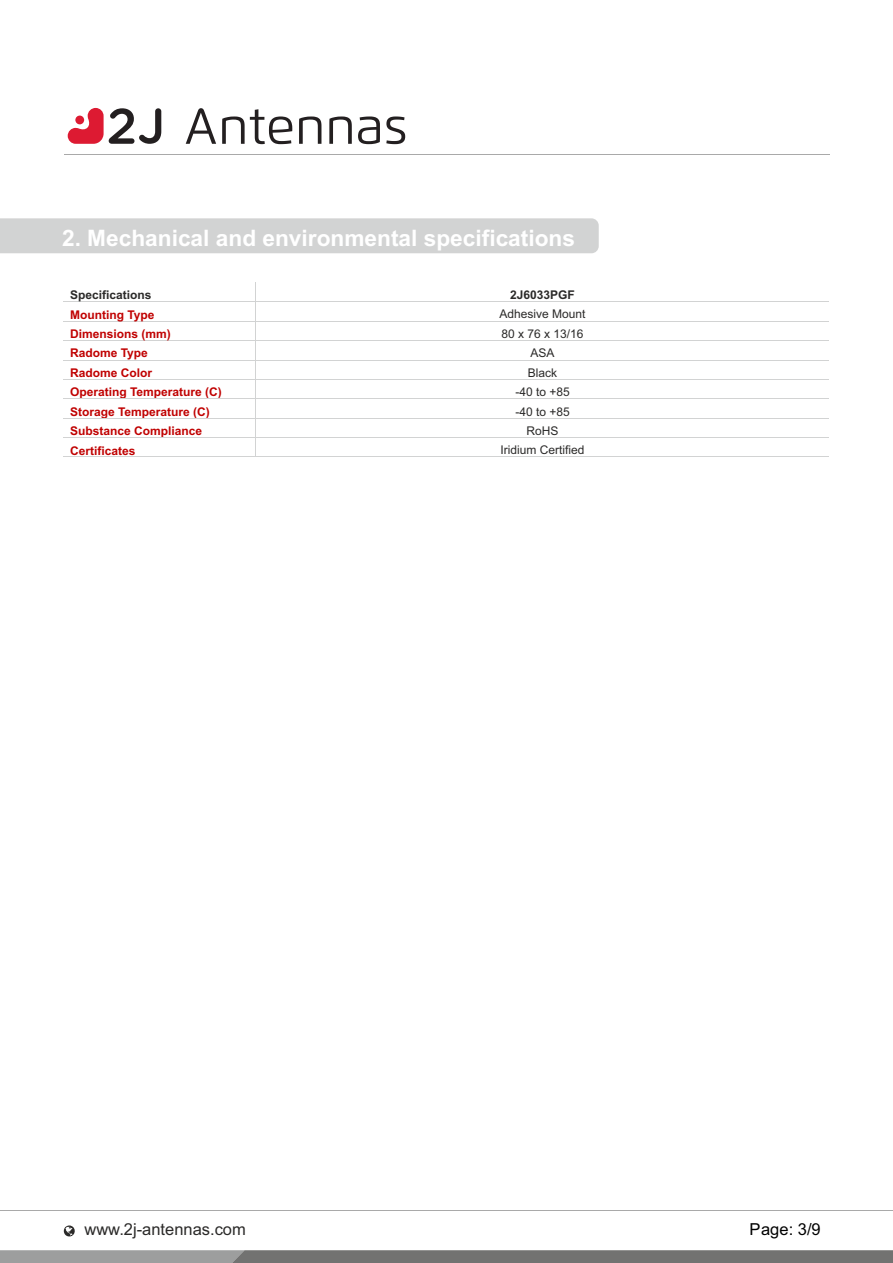
<style>
.page{position:relative;width:893px;height:1263px;background:#fff}
.page>*{position:absolute;margin:0;border:0;box-sizing:border-box;transform-origin:0 0}
.t1{font:700 22.65px "Arial";color:#fff}
.t2{font:16.5px "Arial";color:#2b2a29}
.t3{font:16.5px "Arial";color:#000}
.t4{font:700 12px/19.4px "Arial";color:#c00000}
.t5{font:12px/19.4px "Arial";color:#2b2a29;text-align:center}
.t6{font:700 12px "Arial";color:#2b2a29}
</style>
<div class="page">
<svg style="left:0;top:1250px;width:893px;height:13px"></svg>
<hr style="left:0;top:1210px;width:893px;height:1px;background:#a9a9a9">
<svg style="left:63px;top:1225px;width:12px;height:11px"></svg>
<div style="left:0;top:218px;width:599px;height:35px;background:#d2d3d3"></div>
<hr style="left:64px;top:302px;width:765px;height:1px;background:#d2d3d3">
<hr style="left:64px;top:321px;width:765px;height:1px;background:#d2d3d3">
<hr style="left:64px;top:341px;width:765px;height:1px;background:#d2d3d3">
<hr style="left:64px;top:360px;width:765px;height:1px;background:#d2d3d3">
<hr style="left:64px;top:379px;width:765px;height:1px;background:#d2d3d3">
<hr style="left:255px;top:282px;width:1px;height:175px;background:#d2d3d3">
<hr style="left:64px;top:398px;width:765px;height:1px;background:#d2d3d3">
<hr style="left:64px;top:418px;width:765px;height:1px;background:#d2d3d3">
<hr style="left:63px;top:437px;width:766px;height:1px;background:#d2d3d3">
<hr style="left:63px;top:456px;width:766px;height:1px;background:#d2d3d3">
<hr style="left:64px;top:154px;width:765px;height:1px;background:#a9a9a9">
<svg style="left:68px;top:108px;width:93px;height:36px"></svg>
<div style="left:75px;top:116px;width:9px;height:8px;background:#dd1a32;border-radius:50%"></div>
<svg style="left:186px;top:108px;width:219px;height:36px"></svg>
<h1 class="t1" style="left:62px;top:230px;width:514px">2. Mechanical and environmental specifications</h1>
<p class="t6" style="left:70px;top:290px;width:83px">Specifications</p>
<p class="t4" style="left:70px;top:306px;width:153px">Mounting Type<br>Dimensions (mm)<br>Radome Type<br>Radome Color<br>Operating Temperature (C)<br>Storage Temperature (C)<br>Substance Compliance<br>Certificates</p>
<p class="t6" style="left:510px;top:290px;width:66px">2J6033PGF</p>
<p class="t5" style="left:499px;top:306px;width:88px">Adhesive Mount<br>80 x 76 x 13/16<br>ASA<br>Black<br>-40 to +85<br>-40 to +85<br>RoHS<br>Iridium Certified</p>
<h2 class="t2" style="left:84px;top:1223px;width:163px">www.2j-antennas.com</h2>
<h2 class="t3" style="left:749px;top:1223px;width:73px">Page: 3/9</h2>
</div>
